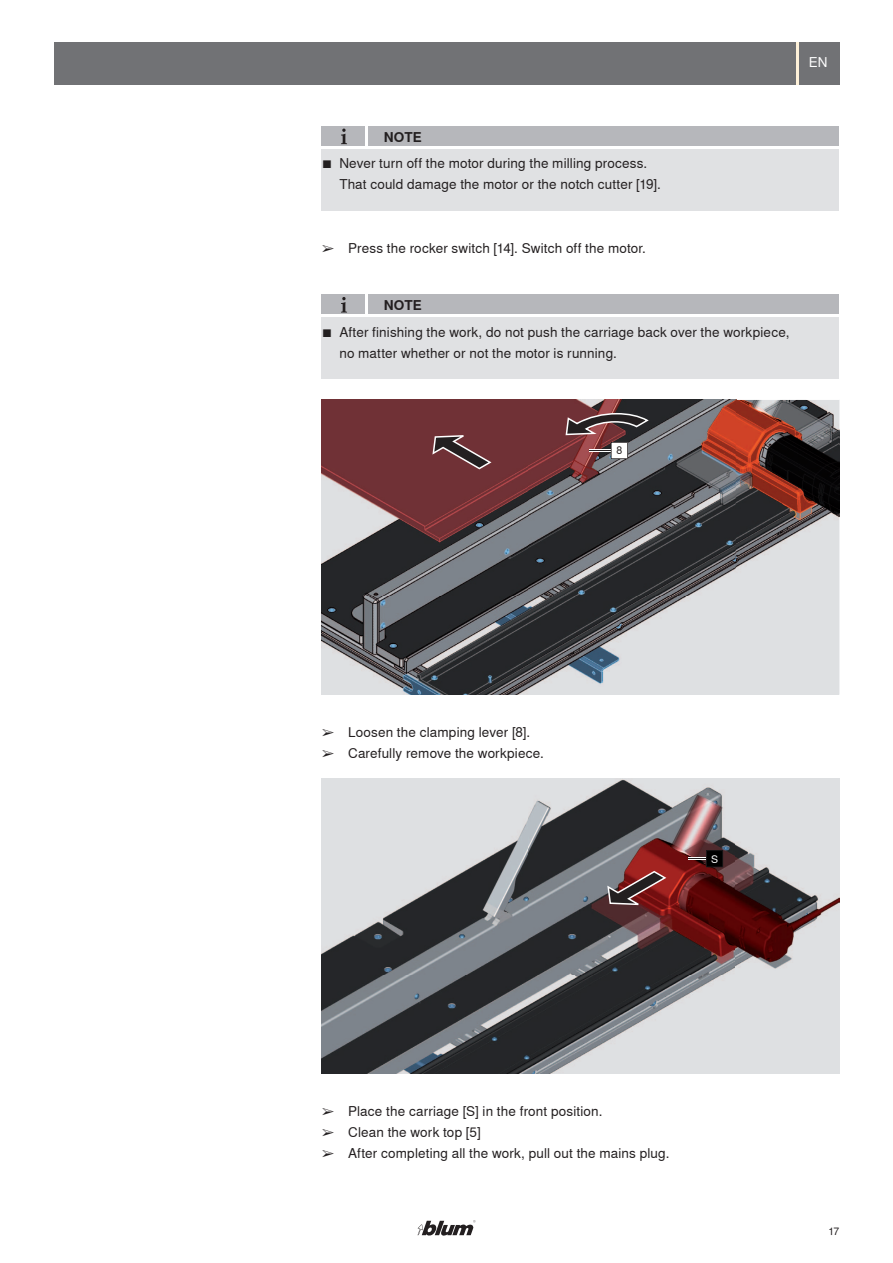
<style>
.page{position:relative;width:893px;height:1263px;background:#fff}
.page>*{position:absolute;margin:0;border:0;box-sizing:border-box;transform-origin:0 0}
.t1{font:13.5px/21px "Nimbus Sans Global";letter-spacing:.01em;color:#231f20}
.t2{font:700 13.5px "Nimbus Sans Global";color:#231f20}
.t3{font:13.5px "Nimbus Sans Global";color:#fff}
.t4{font:10.5px "Nimbus Sans Global";color:#231f20}
.t5{font:10.5px "Nimbus Sans Global";color:#fff}
</style>
<div class="page">
<div style="left:54px;top:42px;width:785px;height:42px;background:#717275"></div>
<div style="left:321px;top:126px;width:518px;height:21px;background:#b6b7bb"></div>
<div style="left:321px;top:295px;width:518px;height:21px;background:#b6b7bb"></div>
<svg style="left:418px;top:1220px;width:58px;height:15px"></svg>
<div style="left:321px;top:147px;width:518px;height:63px;background:#e0e1e3"></div>
<div style="left:321px;top:316px;width:518px;height:63px;background:#e0e1e3"></div>
<svg style="left:341px;top:129px;width:6px;height:15px"></svg>
<svg style="left:341px;top:297px;width:6px;height:16px"></svg>
<img style="left:839px;top:400px;width:1px;height:49px">
<img style="left:839px;top:449px;width:1px;height:246px">
<img style="left:321px;top:400px;width:518px;height:295px">
<svg style="left:566px;top:413px;width:83px;height:22px;background:#644d4f"></svg>
<svg style="left:432px;top:435px;width:59px;height:34px;background:#6b4448"></svg>
<svg style="left:589px;top:442px;width:39px;height:17px"></svg>
<img style="left:321px;top:779px;width:518px;height:294px">
<svg style="left:607px;top:871px;width:59px;height:34px;background:#764344"></svg>
<svg style="left:688px;top:850px;width:35px;height:17px"></svg>
<hr style="left:796px;top:42px;width:2px;height:42px;background:#fef1d9">
<hr style="left:321px;top:146px;width:518px;height:2px;background:#fff">
<hr style="left:321px;top:315px;width:518px;height:2px;background:#fff">
<hr style="left:365px;top:126px;width:2px;height:21px;background:#fff">
<hr style="left:365px;top:295px;width:2px;height:21px;background:#fff">
<p class="t3" style="left:809px;top:52px;width:20px">EN</p>
<p class="t2" style="left:384px;top:127px;width:39px">NOTE</p>
<p class="t1" style="left:339px;top:152px;width:323px;text-indent:-18px">■ Never turn off the motor during the milling process.<br>That could damage the motor or the notch cutter [19].</p>
<p class="t1" style="left:321px;top:237px;width:326px">➢ Press the rocker switch [14]. Switch off the motor.</p>
<p class="t2" style="left:384px;top:295px;width:39px">NOTE</p>
<p class="t1" style="left:339px;top:321px;width:452px;text-indent:-18px">■ After finishing the work, do not push the carriage back over the workpiece, no matter whether or not the motor is running.</p>
<p class="t4" style="left:616px;top:443px;width:7px">8</p>
<p class="t1" style="left:321px;top:721px;width:210px">➢ Loosen the clamping lever [8].</p>
<p class="t1" style="left:321px;top:742px;width:224px">➢ Carefully remove the workpiece.</p>
<p class="t5" style="left:711px;top:851px;width:9px">S</p>
<p class="t1" style="left:321px;top:1100px;width:283px">➢ Place the carriage [S] in the front position.</p>
<p class="t1" style="left:321px;top:1121px;width:161px">➢ Clean the work top [5]</p>
<p class="t1" style="left:321px;top:1142px;width:350px">➢ After completing all the work, pull out the mains plug.</p>
<p class="t4" style="left:828px;top:1224px;width:13px">17</p>
</div>
